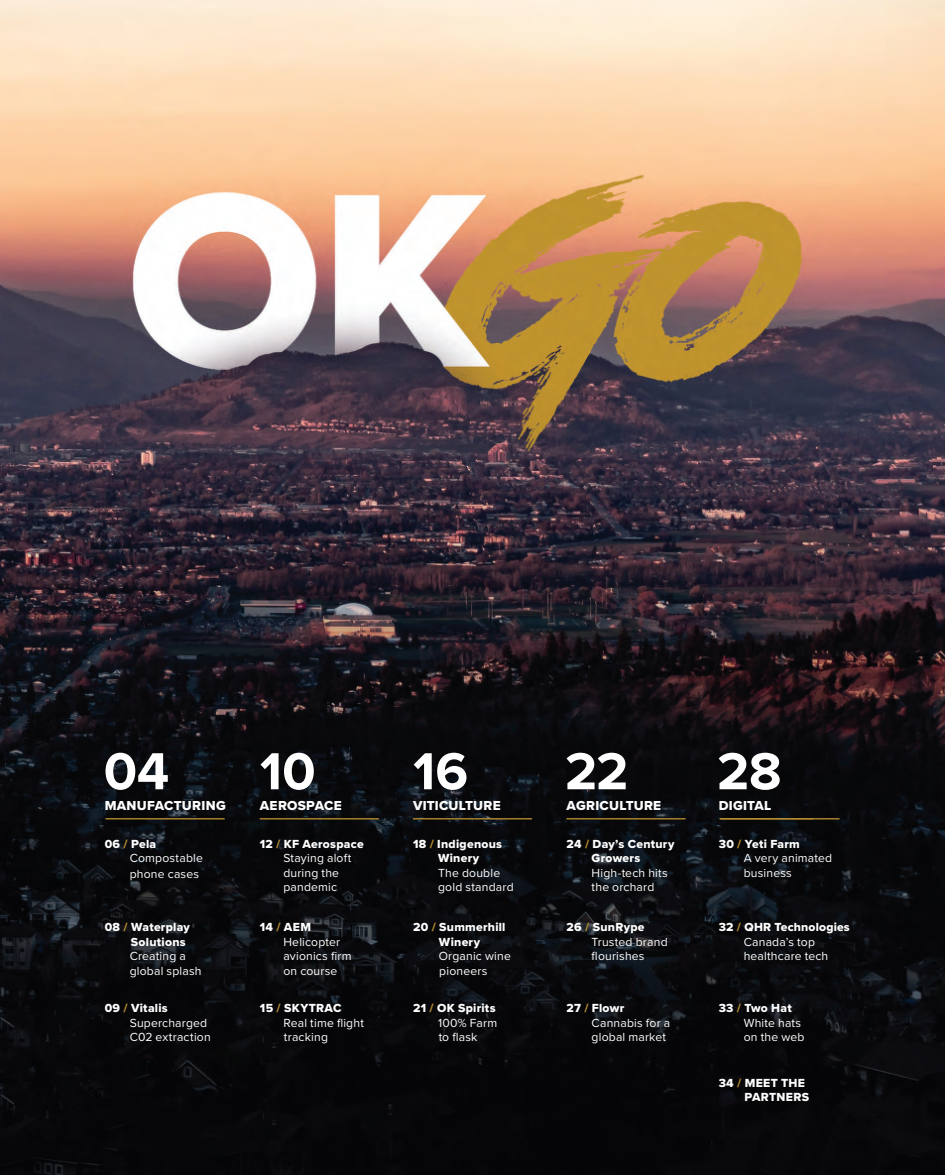
<style>
.page{position:relative;width:945px;height:1175px;background:#fff}
.page>*{position:absolute;margin:0;border:0;box-sizing:border-box;transform-origin:0 0}
.t1{font:700 54px "Proxima Nova";letter-spacing:-.005em;color:#fff}
.t2{font:13.5px "Proxima Nova Extrabld";letter-spacing:.025em;color:#fff}
.t3{font:12.15px/14.5px "Proxima Nova";letter-spacing:.015em;color:#fff}
.t4{font:12.15px/14.5px "Proxima Nova Extrabld";letter-spacing:.025em;color:#fff}
.s1{color:#b68c2e}
</style>
<div class="page">
<img style="left:0;top:0;width:945px;height:1174px">
<hr style="left:106px;top:818px;width:119px;height:1px;background:#b68c2e">
<hr style="left:260px;top:818px;width:119px;height:1px;background:#b68c2e">
<hr style="left:413px;top:818px;width:119px;height:1px;background:#b68c2e">
<hr style="left:566px;top:818px;width:120px;height:1px;background:#b68c2e">
<hr style="left:720px;top:818px;width:120px;height:1px;background:#b68c2e">
<hr style="left:719px;top:818px;width:94px;height:1px;background:#b68c2e">
<h1 class="t1" style="left:104px;top:739px;width:67px">04</h1>
<p class="t2" style="left:105px;top:797px;width:123px">MANUFACTURING</p>
<p class="t4" style="left:105px;top:837px;width:53px">06 <span class="s1">/</span> Pela</p>
<p class="t3" style="left:130px;top:850px;width:75px;line-height:16.2px">Compostable phone cases</p>
<p class="t4" style="left:131px;top:920px;width:60px;text-indent:-26px">08 <span class="s1">/</span> Waterplay<br>Solutions</p>
<p class="t3" style="left:130px;top:949px;width:73px">Creating a global splash</p>
<p class="t4" style="left:105px;top:1001px;width:65px">09 <span class="s1">/</span> Vitalis</p>
<p class="t3" style="left:130px;top:1015px;width:83px">Supercharged<br>C02 extraction</p>
<h1 class="t1" style="left:260px;top:739px;width:57px">10</h1>
<p class="t2" style="left:260px;top:797px;width:83px">AEROSPACE</p>
<p class="t4" style="left:260px;top:837px;width:105px">12 <span class="s1">/</span> KF Aerospace</p>
<p class="t3" style="left:283px;top:851px;width:69px">Staying aloft during the pandemic</p>
<p class="t4" style="left:260px;top:920px;width:53px">14 <span class="s1">/</span> AEM</p>
<p class="t3" style="left:283px;top:934px;width:70px">Helicopter avionics firm on course</p>
<p class="t4" style="left:260px;top:1001px;width:83px">15 <span class="s1">/</span> SKYTRAC</p>
<p class="t3" style="left:283px;top:1015px;width:82px">Real time flight tracking</p>
<h1 class="t1" style="left:413px;top:739px;width:57px">16</h1>
<p class="t2" style="left:413px;top:797px;width:89px">VITICULTURE</p>
<p class="t4" style="left:413px;top:837px;width:91px;text-align:center">18 <span class="s1">/</span> Indigenous<br>Winery</p>
<p class="t3" style="left:438px;top:865px;width:77px">The double gold standard</p>
<p class="t4" style="left:413px;top:920px;width:94px;text-align:center">20 <span class="s1">/</span> Summerhill<br>Winery</p>
<p class="t3" style="left:439px;top:949px;width:74px">Organic wine pioneers</p>
<p class="t4" style="left:413px;top:1001px;width:84px">21 <span class="s1">/</span> OK Spirits</p>
<p class="t3" style="left:438px;top:1015px;width:61px">100% Farm to flask</p>
<h1 class="t1" style="left:565px;top:739px;width:65px">22</h1>
<p class="t2" style="left:567px;top:797px;width:96px">AGRICULTURE</p>
<p class="t4" style="left:592px;top:837px;width:84px;text-indent:-25px">24 <span class="s1">/</span> Day’s Century<br>Growers</p>
<p class="t3" style="left:592px;top:865px;width:78px">High-tech hits the orchard</p>
<p class="t4" style="left:567px;top:920px;width:79px">26 <span class="s1">/</span> SunRype</p>
<p class="t3" style="left:592px;top:934px;width:78px">Trusted brand flourishes</p>
<p class="t4" style="left:567px;top:1001px;width:59px">27 <span class="s1">/</span> Flowr</p>
<p class="t3" style="left:592px;top:1015px;width:80px">Cannabis for a global market</p>
<h1 class="t1" style="left:717px;top:739px;width:66px">28</h1>
<p class="t2" style="left:719px;top:797px;width:54px">DIGITAL</p>
<p class="t4" style="left:719px;top:837px;width:83px">30 <span class="s1">/</span> Yeti Farm</p>
<p class="t3" style="left:744px;top:851px;width:90px">A very animated business</p>
<p class="t4" style="left:719px;top:920px;width:133px">32 <span class="s1">/</span> QHR Technologies</p>
<p class="t3" style="left:744px;top:934px;width:86px">Canada’s top healthcare tech</p>
<p class="t4" style="left:719px;top:1001px;width:75px">33 <span class="s1">/</span> Two Hat</p>
<p class="t3" style="left:744px;top:1015px;width:62px">White hats on the web</p>
<p class="t4" style="left:745px;top:1076px;width:66px;text-indent:-26px">34 <span class="s1">/</span> MEET THE<br>PARTNERS</p>
</div>
